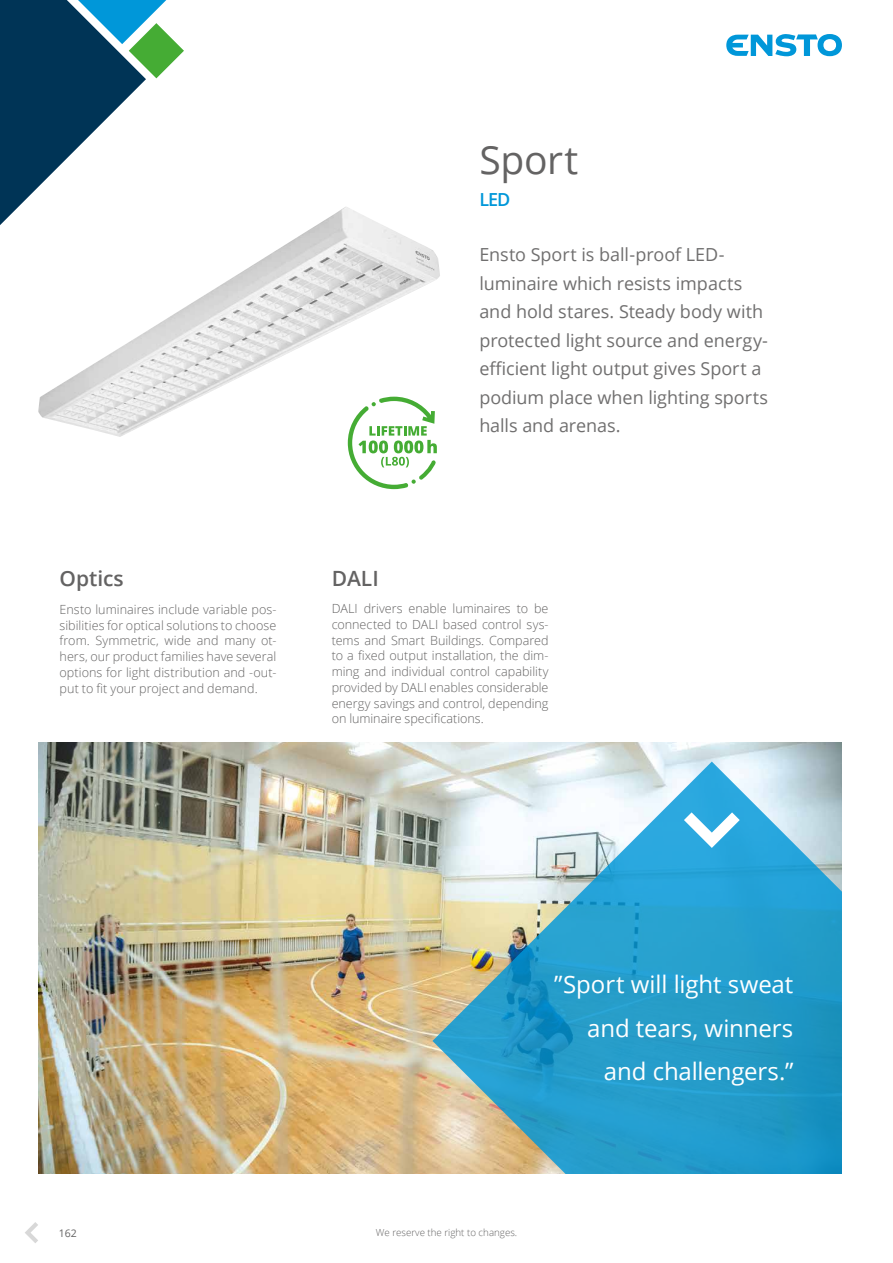
<style>
.page{position:relative;width:893px;height:1263px;background:#fff}
.page>*{position:absolute;margin:0;border:0;box-sizing:border-box;transform-origin:0 0}
.t1{font:39px "Open Sans";letter-spacing:-.005em;color:#646363}
.t2{font:24px/43.5px "Open Sans";letter-spacing:-.005em;color:#fff;text-align:right}
.t3{font:600 21px "Open Sans";color:#646363}
.t4{font:18px/28.5px "Open Sans";letter-spacing:-.005em;color:#706f6f}
.t5{font:600 18px "Open Sans";color:#0097d9}
.t6{font:300 12.6px/15.8px "Open Sans";color:#646363;text-align:justify}
.t7{font:10.5px "Open Sans";color:#646363}
.t8{font:300 9.75px "Open Sans";color:#646363}
</style>
<div class="page">
<svg style="left:726px;top:34px;width:116px;height:22px"></svg>
<svg style="left:0;top:0;width:184px;height:225px"></svg>
<svg style="left:25px;top:1222px;width:13px;height:21px"></svg>
<img style="left:38px;top:742px;width:803px;height:432px">
<svg style="left:432px;top:761px;width:410px;height:413px"></svg>
<svg style="left:684px;top:812px;width:56px;height:36px"></svg>
<img style="left:38px;top:207px;width:402px;height:230px">
<svg style="left:348px;top:397px;width:89px;height:92px"></svg>
<h1 class="t1" style="left:479px;top:133px;width:101px">Sport</h1>
<h3 class="t5" style="left:479px;top:187px;width:33px">LED</h3>
<h3 class="t3" style="left:60px;top:564px;width:66px">Optics</h3>
<p class="t6" style="left:60px;top:601px;width:218px">Ensto luminaires include variable pos&shy;sibilities for optical solutions to choose from. Symmetric, wide and many ot&shy;hers, our product families have several options for light distribution and -out&shy;put to fit your project and demand.</p>
<h3 class="t4" style="left:479px;top:240px;width:290px">Ensto Sport is ball-proof LED&shy;luminaire which resists impacts and hold stares. Steady body with protected light source and energy&shy;efficient light output gives Sport a podium place when lighting sports halls and arenas.</h3>
<h3 class="t3" style="left:332px;top:564px;width:49px">DALI</h3>
<p class="t6" style="left:332px;top:600px;width:218px">DALI drivers enable luminaires to be connected to DALI based control sys&shy;tems and Smart Buildings. Compared to a fixed output installation, the dim&shy;ming and individual control capability provided by DALI enables considerable energy savings and control, depending on luminaire specifications.</p>
<h2 class="t2" style="left:554px;top:962px;width:241px">”Sport will light sweat and tears, winners and challengers.”</h2>
<p class="t7" style="left:59px;top:1226px;width:20px">162</p>
<p class="t8" style="left:376px;top:1226px;width:143px">We reserve the right to changes.</p>
</div>
